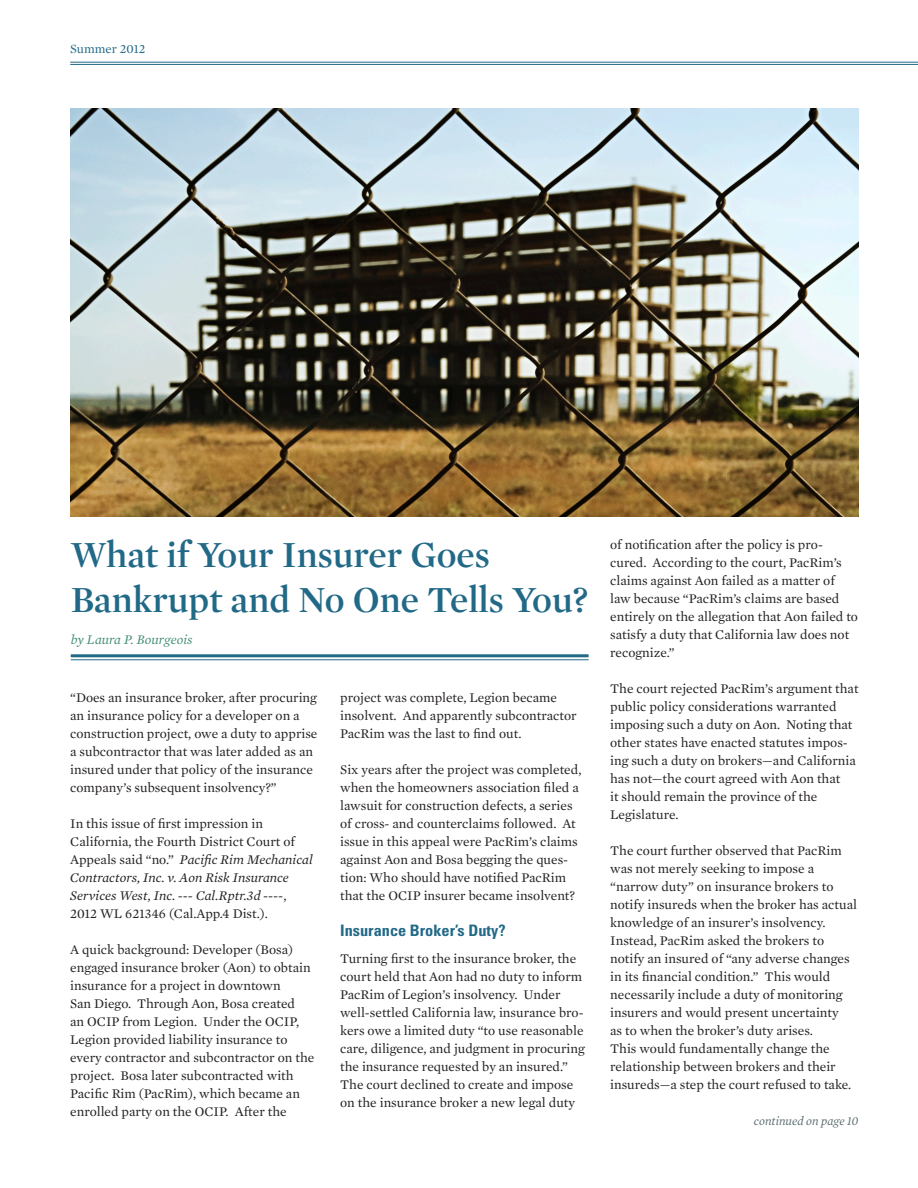
<style>
.page{position:relative;width:918px;height:1188px;background:#fff}
.page>*{position:absolute;margin:0;border:0;box-sizing:border-box;transform-origin:0 0}
.Headline{font:600 37.5px/45px "Mercury Display";color:#226987}
.Text_Subhead_1{font:700 condensed 15.75px "Univers LT Std";color:#226987;scale:1.04 1}
.Body_Copy_9_12{font:13.5px/18px "Mercury Text G1";color:#231f20}
.Byline{font:italic 13.5px "Mercury Text G1";color:#438f72}
.t1{font:12.75px "Mercury Text G1";color:#226987}
.Table_of_Contents{font:italic 12.45px "Mercury Text G1";color:#596b6f}
.s1{font-style:italic}
</style>
<div class="page">
<hr style="left:70px;top:64px;width:848px;height:1px;background:#226987">
<hr style="left:70px;top:62px;width:848px;height:1px;background:#226987">
<hr style="left:71px;top:654px;width:518px;height:3px;background:#226987">
<hr style="left:71px;top:659px;width:518px;height:1px;background:#226987">
<img style="left:70px;top:108px;width:789px;height:408px">
<p class="t1" style="left:70px;top:40px;width:77px">Summer 2012</p>
<p class="Headline" style="left:71px;top:531px;width:519px">What if Your Insurer Goes<br>Bankrupt and No One Tells You?</p>
<p class="Byline" style="left:71px;top:629px;width:123px">by Laura P. Bourgeois</p>
<p class="Body_Copy_9_12" style="left:70px;top:688px;width:249px">“Does an insurance broker, after procuring an insurance policy for a developer on a construction project, owe a duty to apprise a subcontractor that was later added as an insured under that policy of the insurance company’s subsequent insolvency?”</p>
<p class="Body_Copy_9_12" style="left:70px;top:814px;width:244px">In this issue of first impression in California, the Fourth District Court of Appeals said “no.” <span class="s1">Pacific Rim Mechanical Contractors, Inc. v. Aon Risk Insurance Services West, Inc. --- Cal.Rptr.3d ----</span>, 2012 WL 621346 (Cal.App.4 Dist.).</p>
<p class="Body_Copy_9_12" style="left:70px;top:940px;width:246px">A quick background: Developer (Bosa) engaged insurance broker (Aon) to obtain insurance for a project in downtown<br>San Diego. Through Aon, Bosa created<br>an OCIP from Legion. Under the OCIP, Legion provided liability insurance to every contractor and subcontractor on the project. Bosa later subcontracted with Pacific Rim (PacRim), which became an enrolled party on the OCIP. After the</p>
<p class="Body_Copy_9_12" style="left:340px;top:688px;width:238px">project was complete, Legion became insolvent. And apparently subcontractor<br>PacRim was the last to find out.</p>
<p class="Body_Copy_9_12" style="left:340px;top:760px;width:243px">Six years after the project was completed, when the homeowners association filed a lawsuit for construction defects, a series of cross- and counterclaims followed. At issue in this appeal were PacRim’s claims against Aon and Bosa begging the ques&shy;tion: Who should have notified PacRim that the OCIP insurer became insolvent?</p>
<p class="Text_Subhead_1" style="left:340px;top:921px;width:161px">Insurance Broker’s Duty?</p>
<p class="Body_Copy_9_12" style="left:340px;top:949px;width:246px">Turning first to the insurance broker, the court held that Aon had no duty to inform PacRim of Legion’s insolvency. Under well-settled California law, insurance bro&shy;kers owe a limited duty “to use reasonable care, diligence, and judgment in procuring the insurance requested by an insured.” The court declined to create and impose on the insurance broker a new legal duty</p>
<p class="Body_Copy_9_12" style="left:610px;top:535px;width:249px">of notification after the policy is pro&shy;cured. According to the court, PacRim’s claims against Aon failed as a matter of law because “PacRim’s claims are based entirely on the allegation that Aon failed to satisfy a duty that California law does not recognize.”</p>
<p class="Body_Copy_9_12" style="left:610px;top:679px;width:250px">The court rejected PacRim’s argument that public policy considerations warranted imposing such a duty on Aon. Noting that other states have enacted statutes impos&shy;ing such a duty on brokers—and California has not—the court agreed with Aon that<br>it should remain the province of the Legislature.</p>
<p class="Body_Copy_9_12" style="left:610px;top:841px;width:248px">The court further observed that PacRim was not merely seeking to impose a “narrow duty” on insurance brokers to notify insureds when the broker has actual knowledge of an insurer’s insolvency.<br>Instead, PacRim asked the brokers to notify an insured of “any adverse changes in its financial condition.” This would necessarily include a duty of monitoring insurers and would present uncertainty<br>as to when the broker’s duty arises.<br>This would fundamentally change the relationship between brokers and their insureds—a step the court refused to take.</p>
<p class="Table_of_Contents" style="left:754px;top:1112px;width:106px">continued on page 10</p>
</div>
